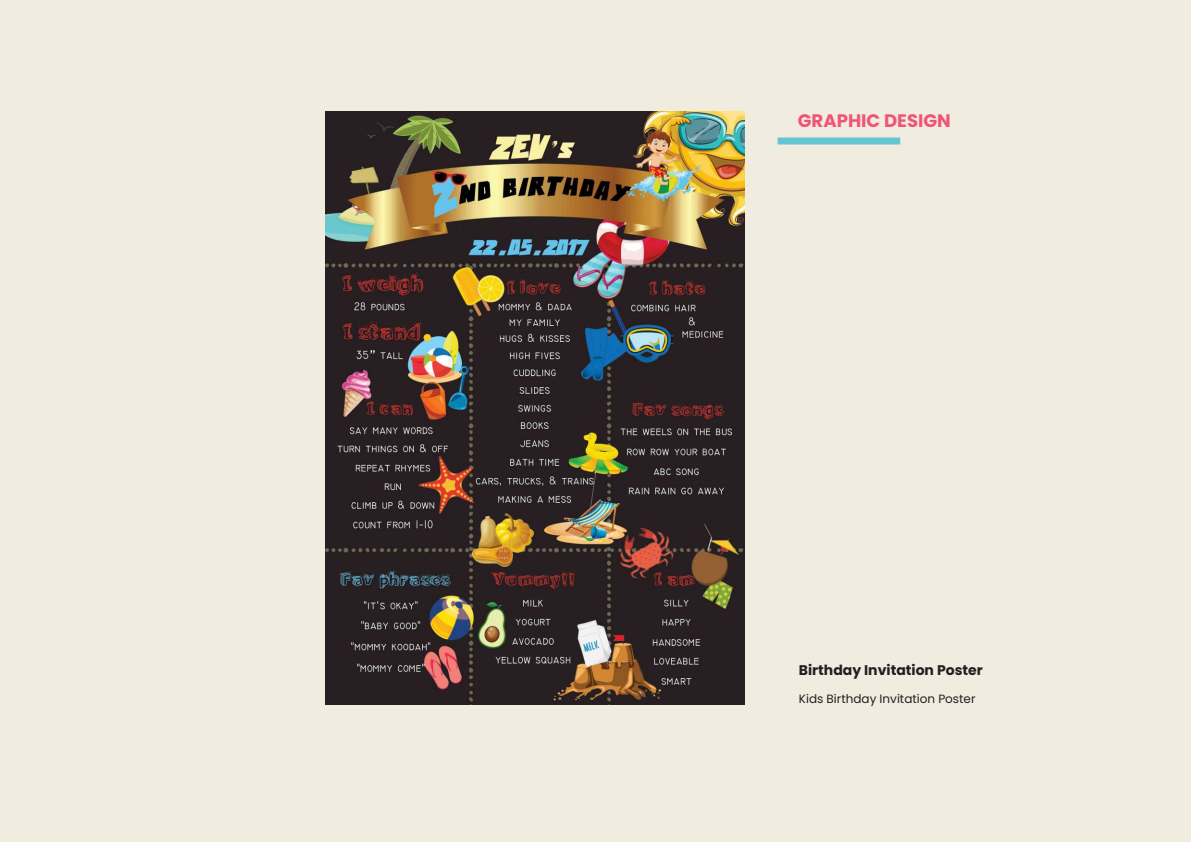
<style>
.page{position:relative;width:1191px;height:842px;background:#f0ece0}
.page>*{position:absolute;margin:0;border:0;box-sizing:border-box;transform-origin:0 0}
.t1{font:700 18.1px "Poppins";color:#f05477}
.t2{font:700 14px "Poppins";color:#231f20}
.t3{font:12px "Poppins";color:#231f20}
</style>
<div class="page">
<div style="left:777px;top:138px;width:123px;height:6px;background:#65c5d0"></div>
<img style="left:325px;top:111px;width:420px;height:593px">
<h1 class="t1" style="left:798px;top:110px;width:154px">GRAPHIC DESIGN</h1>
<p class="t2" style="left:799px;top:662px;width:185px">Birthday Invitation Poster</p>
<p class="t3" style="left:799px;top:692px;width:178px">Kids Birthday Invitation Poster</p>
</div>
